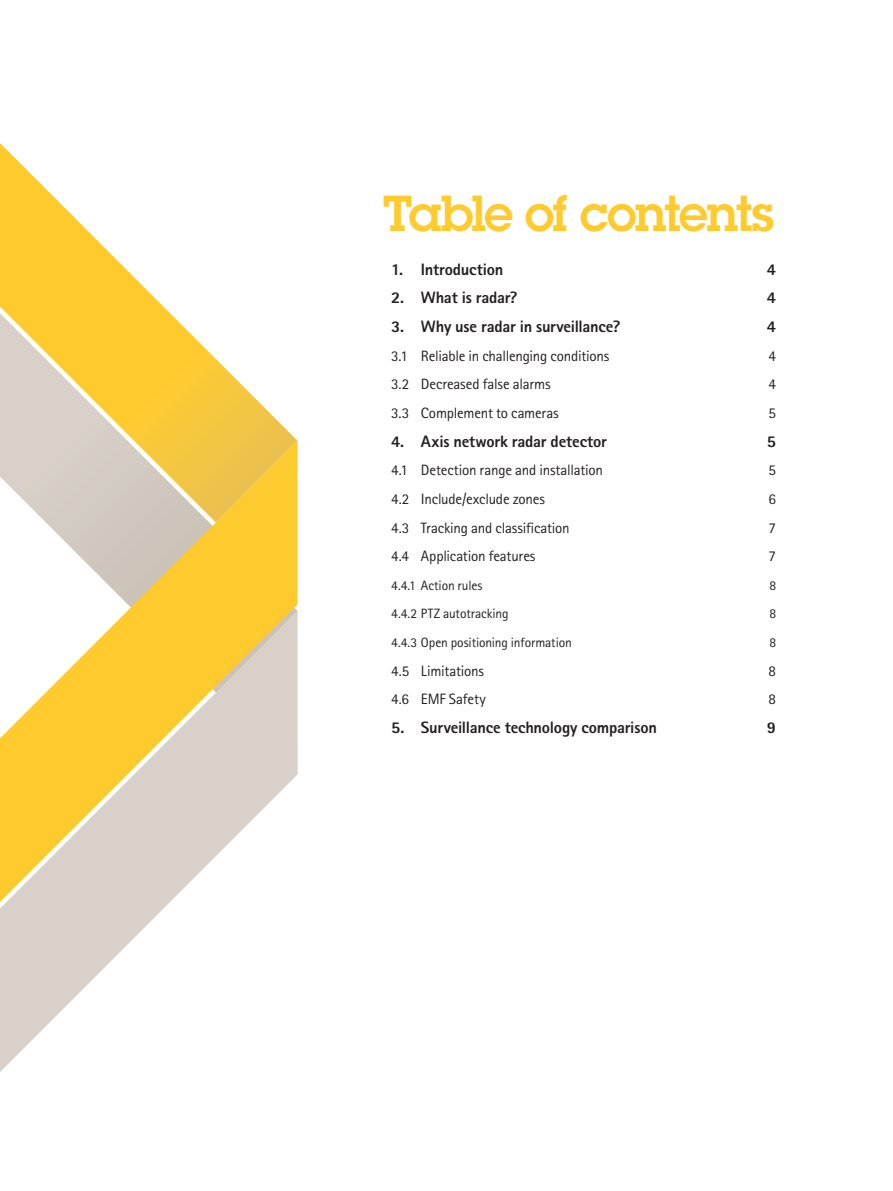
<style>
.page{position:relative;width:893px;height:1191px;background:#fff}
.page>*{position:absolute;margin:0;border:0;box-sizing:border-box;transform-origin:0 0}
.TOC_header{font:600 49.5px "Lubalin Graph ECG";letter-spacing:-.035em;color:#fecb2f}
.t1{font:800 16.5px "Rotis Sans Serif Pro";letter-spacing:-.015em;color:#231f20}
.t2{font:15px "Rotis Sans Serif Pro";letter-spacing:-.015em;color:#231f20}
.t3{font:13.5px "Rotis Sans Serif Pro";letter-spacing:-.01em;color:#231f20}
</style>
<div class="page">
<svg style="left:0;top:143px;width:298px;height:298px"></svg>
<svg style="left:0;top:441px;width:298px;height:170px"></svg>
<svg style="left:0;top:611px;width:298px;height:461px"></svg>
<p class="TOC_header" style="left:383px;top:181px;width:393px">Table of contents</p>
<p class="t1" style="left:391px;top:259px;width:114px">1. Introduction</p>
<p class="t1" style="left:767px;top:259px;width:11px">4</p>
<p class="t1" style="left:391px;top:287px;width:128px">2. What is radar?</p>
<p class="t1" style="left:767px;top:287px;width:11px">4</p>
<p class="t1" style="left:391px;top:316px;width:231px">3. Why use radar in surveillance?</p>
<p class="t1" style="left:767px;top:316px;width:11px">4</p>
<p class="t2" style="left:391px;top:347px;width:220px">3.1 Reliable in challenging conditions</p>
<p class="t2" style="left:769px;top:347px;width:9px">4</p>
<p class="t2" style="left:391px;top:375px;width:161px">3.2 Decreased false alarms</p>
<p class="t2" style="left:769px;top:375px;width:9px">4</p>
<p class="t2" style="left:391px;top:404px;width:169px">3.3 Complement to cameras</p>
<p class="t2" style="left:769px;top:404px;width:9px">5</p>
<p class="t1" style="left:391px;top:430px;width:217px">4. Axis network radar detector</p>
<p class="t1" style="left:767px;top:430px;width:11px">5</p>
<p class="t2" style="left:391px;top:461px;width:213px">4.1 Detection range and installation</p>
<p class="t2" style="left:769px;top:461px;width:9px">5</p>
<p class="t2" style="left:391px;top:490px;width:155px">4.2 Include/exclude zones</p>
<p class="t2" style="left:769px;top:490px;width:9px">6</p>
<p class="t2" style="left:391px;top:518px;width:180px">4.3 Tracking and classification</p>
<p class="t2" style="left:769px;top:518px;width:9px">7</p>
<p class="t2" style="left:391px;top:547px;width:146px">4.4 Application features</p>
<p class="t2" style="left:769px;top:547px;width:9px">7</p>
<p class="t3" style="left:391px;top:577px;width:93px">4.4.1 Action rules</p>
<p class="t3" style="left:769px;top:577px;width:8px">8</p>
<p class="t3" style="left:391px;top:606px;width:119px">4.4.2 PTZ autotracking</p>
<p class="t3" style="left:769px;top:606px;width:8px">8</p>
<p class="t3" style="left:391px;top:634px;width:182px">4.4.3 Open positioning information</p>
<p class="t3" style="left:769px;top:634px;width:8px">8</p>
<p class="t2" style="left:391px;top:662px;width:94px">4.5 Limitations</p>
<p class="t2" style="left:769px;top:662px;width:9px">8</p>
<p class="t2" style="left:391px;top:690px;width:96px">4.6 EMF Safety</p>
<p class="t2" style="left:769px;top:690px;width:9px">8</p>
<p class="t1" style="left:391px;top:717px;width:267px">5. Surveillance technology comparison</p>
<p class="t1" style="left:767px;top:717px;width:11px">9</p>
</div>
